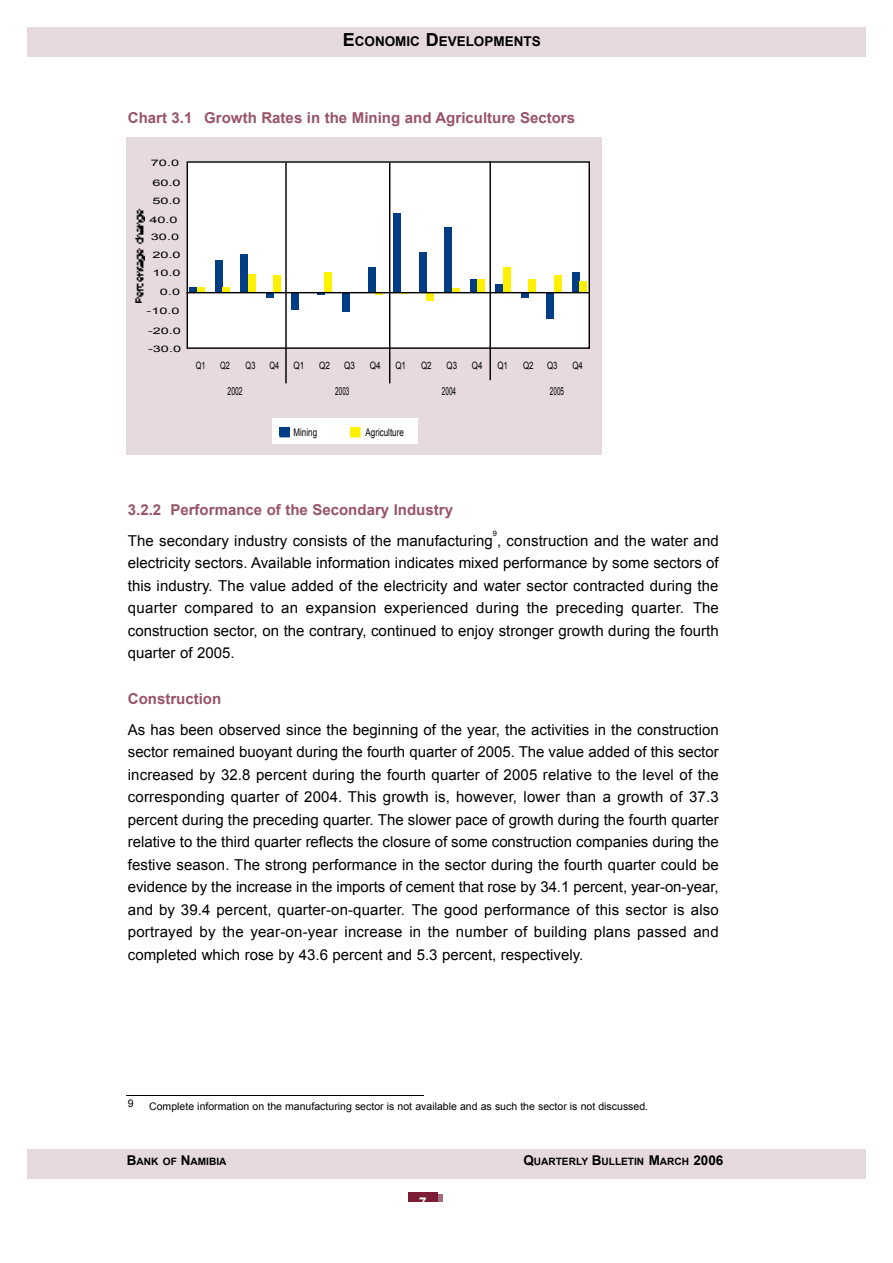
<style>
.page{position:relative;width:893px;height:1263px;background:#fff}
.page>*{position:absolute;margin:0;border:0;box-sizing:border-box;transform-origin:0 0}
.t1{font:15px/22.5px "Arial";color:#000;text-align:justify}
.t2{font:700 15px "Arial";color:#985467}
.t3{font:700 13.5px "Arial";color:#000}
.t4{font:700 13.5px "Arial";color:#fff}
.t5{font:11.1px "Arial";color:#000;scale:.57 1}
.t6{font:11.1px "Arial";color:#000;scale:.61 1}
.t7{font:10.5px "Arial";color:#000}
.t8{font:10.5px "Arial";color:#000;scale:.76 1}
.t9{font:10.2px "Arial";color:#000;scale:.78 1}
.t10{font:10.2px "Arial";color:#000;scale:.72 1}
.t11{font:10.2px "Arial";color:#000;scale:.8 1}
.t12{font:700 10.05px "Arial";color:#000}
.t13{font:9px "Arial";color:#000;scale:1.61 1}
.t14{font:7.5px "Arial";color:#000}
.s1{font-size:18px}
.s2{font-size:13.5px}
</style>
<div class="page">
<div style="left:27px;top:27px;width:838px;height:30px;background:#e6d9dc"></div>
<div style="left:27px;top:1149px;width:838px;height:30px;background:#e6d9dc"></div>
<div style="left:413px;top:1195px;width:30px;height:6px;background:#a66d7c"></div>
<div style="left:408px;top:1193px;width:30px;height:8px;background:#7c1d36"></div>
<div style="left:126px;top:137px;width:476px;height:318px;background:#e6dade"></div>
<img style="left:135px;top:208px;width:9px;height:94px">
<div style="left:272px;top:418px;width:145px;height:26px;background:#fff"></div>
<div style="left:279px;top:427px;width:9px;height:9px;background:#003d85"></div>
<div style="left:279px;top:427px;width:11px;height:10px;border:1px solid #003d85"></div>
<div style="left:350px;top:427px;width:9px;height:9px;background:#fff000"></div>
<div style="left:350px;top:427px;width:10px;height:10px;border:1px solid #fff000"></div>
<div style="left:186px;top:161px;width:402px;height:186px;background:#fff"></div>
<div style="left:186px;top:161px;width:404px;height:188px;border:1px solid #000"></div>
<hr style="left:285px;top:163px;width:2px;height:220px;background:#000">
<hr style="left:389px;top:163px;width:1px;height:220px;background:#000">
<hr style="left:489px;top:161px;width:2px;height:219px;background:#000">
<div style="left:189px;top:287px;width:8px;height:5px;background:#003d85"></div>
<div style="left:215px;top:260px;width:7px;height:32px;background:#003d85"></div>
<div style="left:240px;top:254px;width:8px;height:38px;background:#003d85"></div>
<svg style="left:266px;top:293px;width:7px;height:5px"></svg>
<div style="left:291px;top:292px;width:8px;height:18px;background:#003d85"></div>
<svg style="left:317px;top:293px;width:7px;height:2px"></svg>
<div style="left:342px;top:292px;width:8px;height:19px;background:#003d85"></div>
<div style="left:368px;top:268px;width:7px;height:24px;background:#003d85"></div>
<div style="left:393px;top:214px;width:8px;height:78px;background:#003d85"></div>
<div style="left:419px;top:253px;width:7px;height:39px;background:#003d85"></div>
<div style="left:444px;top:227px;width:8px;height:65px;background:#003d85"></div>
<div style="left:470px;top:280px;width:7px;height:12px;background:#003d85"></div>
<div style="left:495px;top:284px;width:8px;height:8px;background:#003d85"></div>
<svg style="left:521px;top:293px;width:7px;height:5px"></svg>
<div style="left:546px;top:292px;width:8px;height:27px;background:#003d85"></div>
<div style="left:572px;top:272px;width:7px;height:20px;background:#003d85"></div>
<svg style="left:197px;top:287px;width:7px;height:5px"></svg>
<div style="left:222px;top:287px;width:8px;height:5px;background:#fff000"></div>
<div style="left:248px;top:274px;width:7px;height:18px;background:#fff000"></div>
<div style="left:273px;top:275px;width:8px;height:17px;background:#fff000"></div>
<div style="left:324px;top:272px;width:8px;height:20px;background:#fff000"></div>
<svg style="left:375px;top:293px;width:8px;height:2px"></svg>
<div style="left:426px;top:292px;width:8px;height:9px;background:#fff000"></div>
<svg style="left:452px;top:289px;width:7px;height:3px"></svg>
<div style="left:477px;top:280px;width:8px;height:12px;background:#fff000"></div>
<div style="left:503px;top:268px;width:7px;height:24px;background:#fff000"></div>
<div style="left:528px;top:280px;width:8px;height:12px;background:#fff000"></div>
<div style="left:554px;top:275px;width:7px;height:17px;background:#fff000"></div>
<div style="left:579px;top:281px;width:8px;height:11px;background:#fff000"></div>
<hr style="left:186px;top:292px;width:404px;height:1px;background:#000">
<hr style="left:126px;top:1095px;width:298px;height:1px;background:#000">
<p class="t3" style="left:343px;top:34px;width:199px"><span class="s1">E</span>CONOMIC <span class="s1">D</span>EVELOPMENTS</p>
<p class="t2" style="left:128px;top:110px;width:449px">Chart 3.1 Growth Rates in the Mining and Agriculture Sectors</p>
<p class="t13" style="left:151px;top:158px;width:19px">70.0</p>
<p class="t13" style="left:152px;top:178px;width:19px">60.0</p>
<p class="t13" style="left:152px;top:196px;width:19px">50.0</p>
<p class="t13" style="left:149px;top:215px;width:19px">40.0</p>
<p class="t13" style="left:151px;top:232px;width:19px">30.0</p>
<p class="t13" style="left:152px;top:250px;width:19px">20.0</p>
<p class="t13" style="left:152px;top:268px;width:19px">10.0</p>
<p class="t13" style="left:160px;top:287px;width:14px">0.0</p>
<p class="t13" style="left:147px;top:305px;width:22px">-10.0</p>
<p class="t13" style="left:148px;top:326px;width:22px">-20.0</p>
<p class="t13" style="left:148px;top:344px;width:22px">-30.0</p>
<p class="t10" style="left:196px;top:360px;width:15px">Q1</p>
<p class="t10" style="left:220px;top:360px;width:15px">Q2</p>
<p class="t10" style="left:246px;top:360px;width:15px">Q3</p>
<p class="t10" style="left:269px;top:360px;width:15px">Q4</p>
<p class="t11" style="left:293px;top:360px;width:15px">Q1</p>
<p class="t11" style="left:319px;top:360px;width:15px">Q2</p>
<p class="t11" style="left:344px;top:360px;width:15px">Q3</p>
<p class="t11" style="left:370px;top:360px;width:15px">Q4</p>
<p class="t9" style="left:395px;top:360px;width:15px">Q1</p>
<p class="t9" style="left:421px;top:360px;width:15px">Q2</p>
<p class="t9" style="left:446px;top:360px;width:15px">Q3</p>
<p class="t9" style="left:472px;top:360px;width:15px">Q4</p>
<p class="t9" style="left:497px;top:360px;width:15px">Q1</p>
<p class="t9" style="left:523px;top:360px;width:15px">Q2</p>
<p class="t9" style="left:547px;top:360px;width:15px">Q3</p>
<p class="t9" style="left:572px;top:360px;width:15px">Q4</p>
<p class="t6" style="left:228px;top:385px;width:26px">2002</p>
<p class="t5" style="left:335px;top:385px;width:26px">2003</p>
<p class="t5" style="left:442px;top:385px;width:26px">2004</p>
<p class="t5" style="left:550px;top:385px;width:26px">2005</p>
<p class="t8" style="left:293px;top:427px;width:32px">Mining</p>
<p class="t8" style="left:365px;top:427px;width:52px">Agriculture</p>
<p class="t2" style="left:128px;top:502px;width:327px">3.2.2 Performance of the Secondary Industry</p>
<p class="t1" style="left:128px;top:530px;width:592px">The secondary industry consists of the manufacturing , construction and the water and</p>
<p class="t14" style="left:492px;top:529px;width:6px">9</p>
<p class="t1" style="left:128px;top:552px;width:592px">electricity sectors. Available information indicates mixed performance by some sectors of this industry. The value added of the electricity and water sector contracted during the quarter compared to an expansion experienced during the preceding quarter. The construction sector, on the contrary, continued to enjoy stronger growth during the fourth quarter of 2005.</p>
<p class="t2" style="left:128px;top:691px;width:95px">Construction</p>
<p class="t1" style="left:128px;top:719px;width:592px">As has been observed since the beginning of the year, the activities in the construction sector remained buoyant during the fourth quarter of 2005. The value added of this sector increased by 32.8 percent during the fourth quarter of 2005 relative to the level of the corresponding quarter of 2004. This growth is, however, lower than a growth of 37.3 percent during the preceding quarter. The slower pace of growth during the fourth quarter relative to the third quarter reflects the closure of some construction companies during the festive season. The strong performance in the sector during the fourth quarter could be evidence by the increase in the imports of cement that rose by 34.1 percent, year-on-year, and by 39.4 percent, quarter-on-quarter. The good performance of this sector is also portrayed by the year-on-year increase in the number of building plans passed and completed which rose by 43.6 percent and 5.3 percent, respectively.</p>
<p class="t7" style="left:128px;top:1097px;width:7px">9</p>
<p class="t7" style="left:149px;top:1101px;width:500px">Complete information on the manufacturing sector is not available and as such the sector is not discussed.</p>
<p class="t12" style="left:127px;top:1156px;width:101px"><span class="s2">B</span>ANK OF <span class="s2">N</span>AMIBIA</p>
<p class="t12" style="left:523px;top:1156px;width:201px"><span class="s2">Q</span>UARTERLY <span class="s2">B</span>ULLETIN <span class="s2">M</span>ARCH <span class="s2">2006</span></p>
<p class="t4" style="left:419px;top:1195px;width:9px">7</p>
</div>
